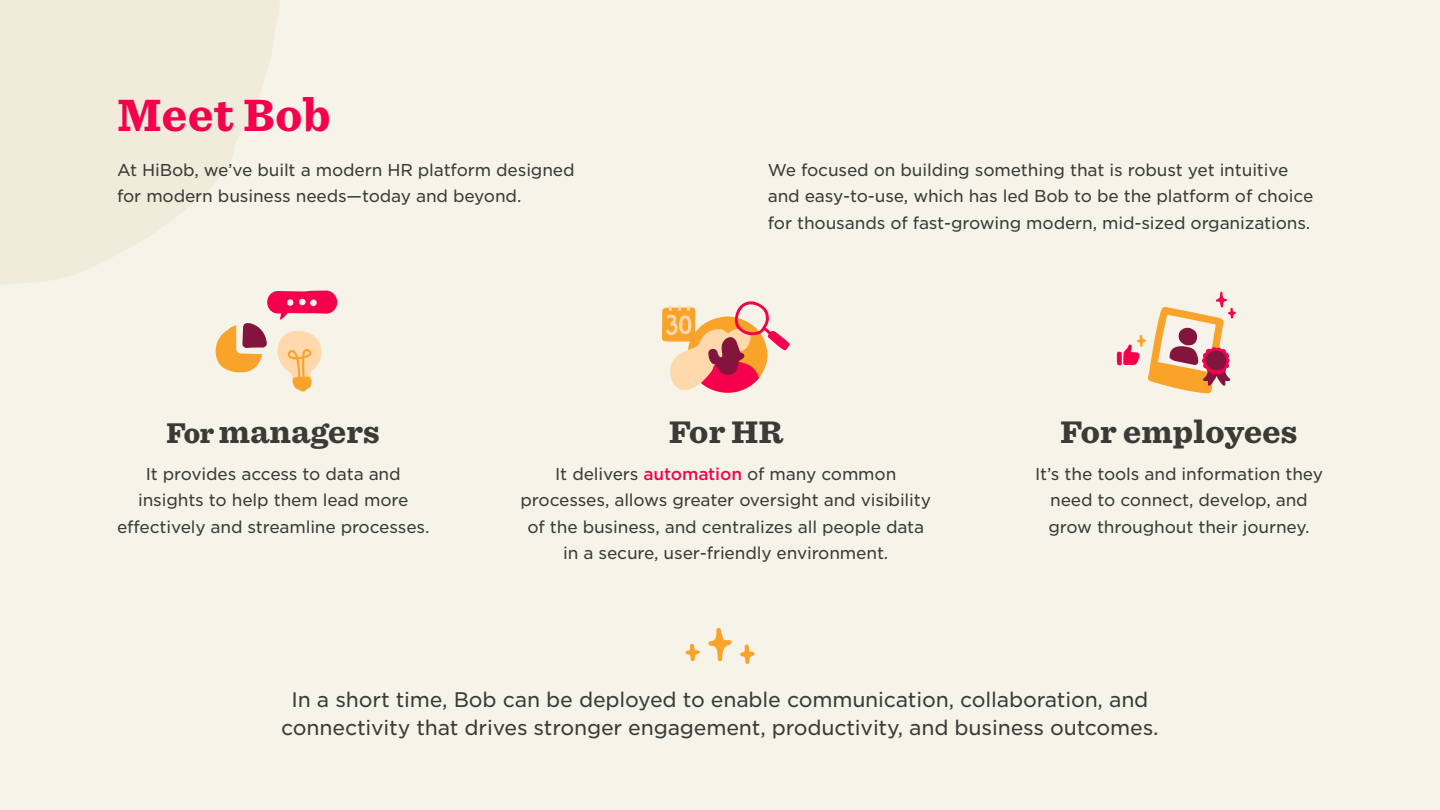
<style>
.page{position:relative;width:1440px;height:810px;background:#f6f3e8}
.page>*{position:absolute;margin:0;border:0;box-sizing:border-box;transform-origin:0 0}
.H1_Heading{font:900 43.5px "Sentinel S Sm";color:#f4004d;scale:.96 1}
.H3_Sub_title{font:900 30px "Sentinel S Sm";letter-spacing:-.01em;color:#3a3a37}
.Body_text{font:20.25px/28.5px "Gotham S Sm";letter-spacing:-.01em;color:#3a3a37;text-align:center}
.Body_text-2{font:16.5px/26.2px "Gotham S Sm";letter-spacing:-.01em;color:#3a3a37;text-align:center}
.s1{font-family:"Sentinel"}
.s2{font-weight:500;color:#f4004d}
</style>
<div class="page">
<svg style="left:0;top:0;width:280px;height:284px;fill:#f0ebdb"></svg>
<svg style="left:708px;top:627px;width:24px;height:34px"></svg>
<svg style="left:740px;top:644px;width:15px;height:20px"></svg>
<svg style="left:686px;top:644px;width:14px;height:17px"></svg>
<svg style="left:215px;top:291px;width:122px;height:101px"></svg>
<svg style="left:662px;top:301px;width:128px;height:92px"></svg>
<svg style="left:1117px;top:292px;width:119px;height:102px"></svg>
<h1 class="H1_Heading" style="left:117px;top:80px;width:224px">Meet Bob</h1>
<p class="Body_text-2" style="left:117px;top:156px;width:459px;text-align:left">At HiBob, we’ve built a modern HR platform designed for modern business needs—today and beyond.</p>
<p class="Body_text-2" style="left:768px;top:156px;width:547px;text-align:left">We focused on building something that is robust yet intuitive and easy-to-use, which has led Bob to be the platform of choice for thousands of fast-growing modern, mid-sized organizations.</p>
<h3 class="H3_Sub_title" style="left:166px;top:407px;width:215px"><span class="s1">For</span> managers</h3>
<p class="Body_text-2" style="left:117px;top:460px;width:314px">It provides access to data and insights to help them lead more effectively and streamline processes.</p>
<h3 class="H3_Sub_title" style="left:669px;top:407px;width:116px">For HR</h3>
<p class="Body_text-2" style="left:521px;top:460px;width:412px">It delivers <span class="s2">automation</span> of many common processes, allows greater oversight and visibility of the business, and centralizes all people data in a secure, user-friendly environment.</p>
<h3 class="H3_Sub_title" style="left:1060px;top:407px;width:239px">For employees</h3>
<p class="Body_text-2" style="left:1035px;top:460px;width:289px">It s’ the tools and information they need to connect, develop, and grow throughout their journey.</p>
<p class="Body_text" style="left:281px;top:685px;width:879px">In a short time, Bob can be deployed to enable communication, collaboration, and connectivity that drives stronger engagement, productivity, and business outcomes.</p>
</div>
